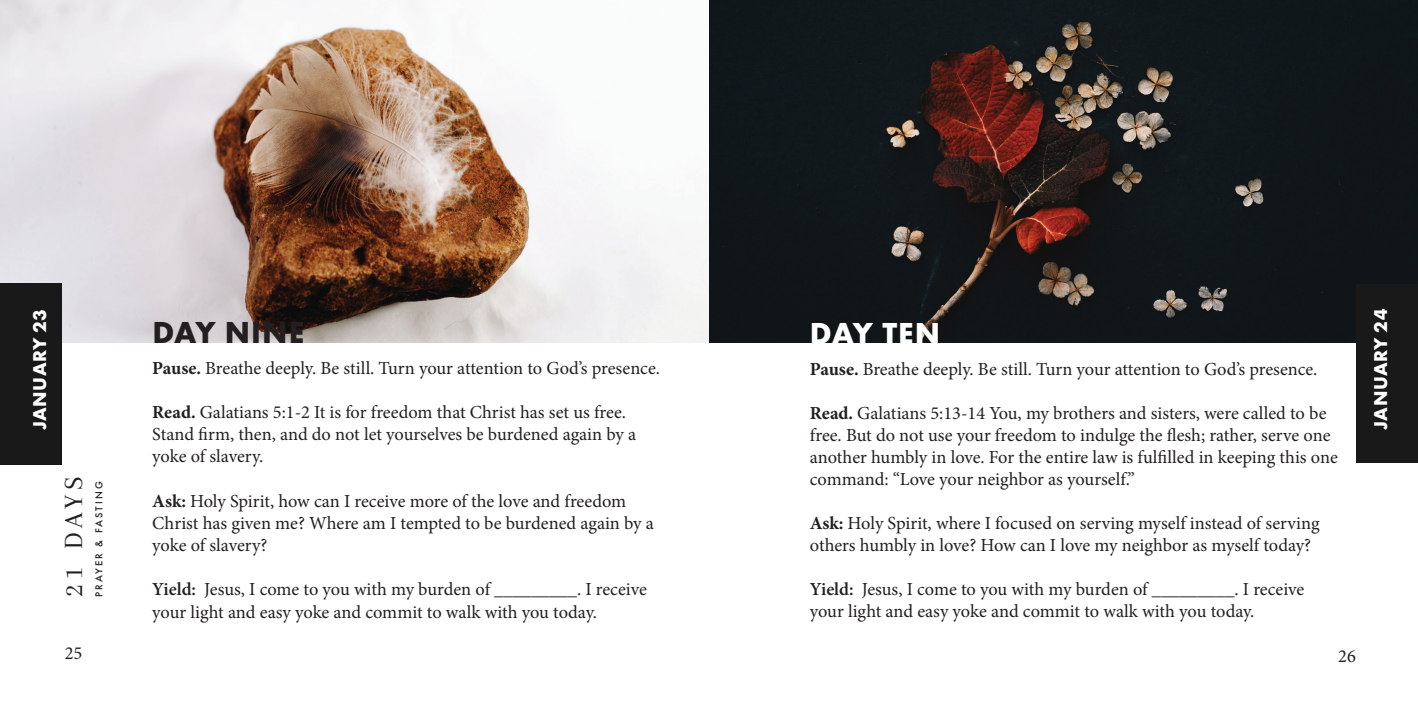
<style>
.page{position:relative;width:1418px;height:725px;background:#fff}
.page>*{position:absolute;margin:0;border:0;box-sizing:border-box;transform-origin:0 0}
.t1{font:700 31.5px "Futura PT";letter-spacing:.035em;color:#231f20}
.t2{font:700 31.5px "Futura PT";letter-spacing:.015em;color:#fff}
.t3{font:27.12px "Arapey";color:#231f20}
.t4{font:700 19.25px "Futura PT";letter-spacing:.025em;color:#fff}
.t5{font:18.38px/22.1px "Minion Pro";letter-spacing:-.005em;color:#231f20}
.t6{font:500 10.5px "Futura PT";letter-spacing:.2em;color:#231f20}
.s1{font-weight:700}
.s2{font-weight:600}
</style>
<div class="page">
<img style="left:1px;top:0;width:708px;height:342px">
<img style="left:709px;top:0;width:709px;height:342px">
<div style="left:0;top:283px;width:61px;height:182px;background:#1a191a"></div>
<div style="left:1356px;top:284px;width:62px;height:179px;background:#1a191a"></div>
<p class="t4" style="left:27px;top:429px;width:122px;rotate:-90deg">JANUARY 23</p>
<p class="t4" style="left:1368px;top:429px;width:122px;rotate:-90deg">JANUARY 24</p>
<h1 class="t1" style="left:152px;top:312px;width:153px">DAY NINE</h1>
<h1 class="t2" style="left:810px;top:312px;width:132px">DAY TEN</h1>
<p class="t5" style="left:810px;top:358px;width:509px"><span class="s1">Pause.</span> Breathe deeply. Be still. Turn your attention to God’s presence.</p>
<p class="t5" style="left:810px;top:402px;width:529px"><span class="s1">Read.</span> Galatians 5:13-14 You, my brothers and sisters, were called to be free. But do not use your freedom to indulge the flesh; rather, serve one another humbly in love. For the entire law is fulfilled in keeping this one command: “Love your neighbor as yourself.”</p>
<p class="t5" style="left:810px;top:512px;width:511px"><span class="s1">Ask:</span> Holy Spirit, where I focused on serving myself instead of serving others humbly in love? How can I love my neighbor as myself today?</p>
<p class="t5" style="left:810px;top:578px;width:496px"><span class="s2">Yield:</span> Jesus, I come to you with my burden of _________. I receive your light and easy yoke and commit to walk with you today.</p>
<p class="t5" style="left:152px;top:357px;width:509px"><span class="s1">Pause.</span> Breathe deeply. Be still. Turn your attention to God’s presence.</p>
<p class="t5" style="left:152px;top:401px;width:485px"><span class="s1">Read.</span> Galatians 5:1-2 It is for freedom that Christ has set us free.<br>Stand firm, then, and do not let yourselves be burdened again by a yoke of slavery.</p>
<p class="t5" style="left:152px;top:489px;width:503px"><span class="s1">Ask:</span> Holy Spirit, how can I receive more of the love and freedom<br>Christ has given me? Where am I tempted to be burdened again by a yoke of slavery?</p>
<p class="t5" style="left:152px;top:577px;width:496px;line-height:23.1px"><span class="s2">Yield:</span> Jesus, I come to you with my burden of _________. I receive your light and easy yoke and commit to walk with you today.</p>
<h2 class="t3" style="left:59px;top:597px;width:123px;rotate:-90deg">21 DAYS</h2>
<p class="t6" style="left:92px;top:597px;width:117px;rotate:-90deg">PRAYER &amp; FASTING</p>
<p class="t5" style="left:65px;top:642px;width:19px">25</p>
<p class="t5" style="left:1338px;top:645px;width:19px">26</p>
</div>
